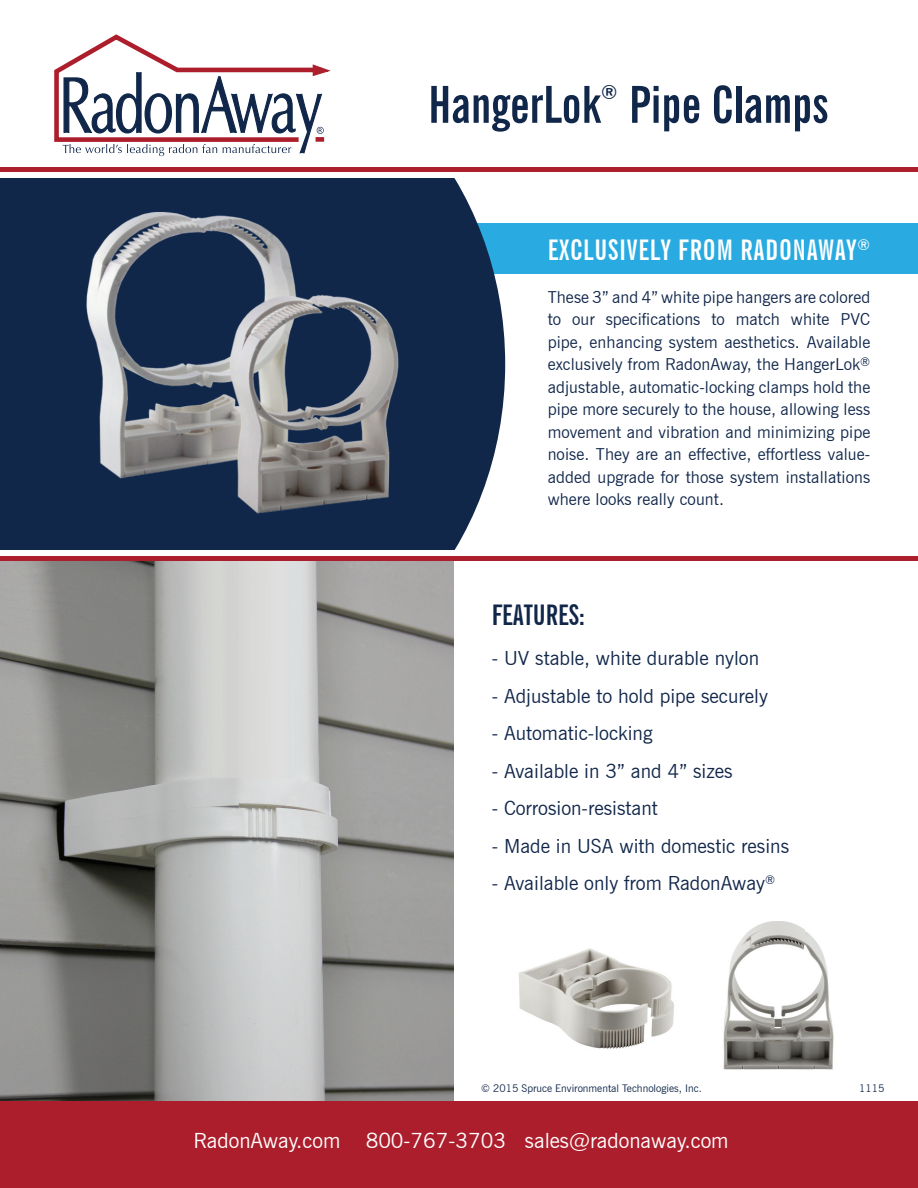
<style>
.page{position:relative;width:918px;height:1188px;background:#fff}
.page>*{position:absolute;margin:0;border:0;box-sizing:border-box;transform-origin:0 0}
.t1{font:700 extra-condensed 51px "News Gothic BT";color:#11274a}
.t2{font:700 extra-condensed 28.5px "News Gothic BT";letter-spacing:.03em;color:#fff}
.t3{font:700 extra-condensed 28.5px "News Gothic BT";color:#11274a}
.t4{font:21px "News Gothic BT";color:#fff}
.t5{font:19.5px "News Gothic BT";color:#11274a}
.t6{font:700 19.5px "News Gothic BT";color:#11274a}
.t7{font:16.5px/22.5px "News Gothic BT";letter-spacing:.005em;color:#11274a;text-align:justify}
.t8{font:10.5px "News Gothic BT";color:#11274a}
</style>
<div class="page">
<div style="left:424px;top:223px;width:494px;height:51px;background:#29abe2"></div>
<svg style="left:0;top:178px;width:505px;height:518px;fill:#11274a"></svg>
<img style="left:0;top:561px;width:453px;height:541px">
<img style="left:519px;top:948px;width:155px;height:101px">
<div style="left:0;top:1102px;width:918px;height:86px;background:#ac1e2c"></div>
<svg style="left:54px;top:34px;width:277px;height:122px"></svg>
<div style="left:0;top:168px;width:918px;height:5px;background:#ac1e2c"></div>
<div style="left:0;top:556px;width:918px;height:5px;background:#ac1e2c"></div>
<img style="left:37px;top:167px;width:444px;height:380px">
<img style="left:723px;top:921px;width:111px;height:149px">
<div style="left:0;top:551px;width:918px;height:5px;background:#fff"></div>
<div style="left:0;top:172px;width:918px;height:6px;background:#fff"></div>
<h1 class="t1" style="left:428px;top:74px;width:174px">HangerLok</h1>
<p class="t6" style="left:601px;top:80px;width:18px">®</p>
<h1 class="t1" style="left:629px;top:74px;width:201px">Pipe Clamps</h1>
<h2 class="t2" style="left:548px;top:233px;width:324px">EXCLUSIVELY FROM RADONAWAY<sup>®</sup></h2>
<p class="t7" style="left:548px;top:286px;width:324px">These 3” and 4” white pipe hangers are colored to our specifications to match white PVC pipe, enhancing system aesthetics. Available exclusively from RadonAway, the HangerLok<sup>® </sup>adjustable, automatic-locking clamps hold the pipe more securely to the house, allowing less movement and vibration and minimizing pipe noise. They are an effective, effortless value&shy;added upgrade for those system installations where looks really count.</p>
<h2 class="t3" style="left:492px;top:597px;width:95px">FEATURES:</h2>
<p class="t5" style="left:492px;top:647px;width:269px">- UV stable, white durable nylon</p>
<p class="t5" style="left:492px;top:684px;width:278px">- Adjustable to hold pipe securely</p>
<p class="t5" style="left:492px;top:722px;width:162px">- Automatic-locking</p>
<p class="t5" style="left:492px;top:759px;width:243px">- Available in 3” and 4” sizes</p>
<p class="t5" style="left:492px;top:797px;width:168px">- Corrosion-resistant</p>
<p class="t5" style="left:492px;top:834px;width:299px">- Made in USA with domestic resins</p>
<p class="t5" style="left:492px;top:871px;width:285px">- Available only from RadonAway<sup>®</sup></p>
<p class="t8" style="left:481px;top:1082px;width:222px">© 2015 Spruce Environmental Technologies, Inc.</p>
<p class="t8" style="left:859px;top:1082px;width:27px">1115</p>
<p class="t4" style="left:194px;top:1128px;width:537px">RadonAway.com 800-767-3703 sales@radonaway.com</p>
</div>
